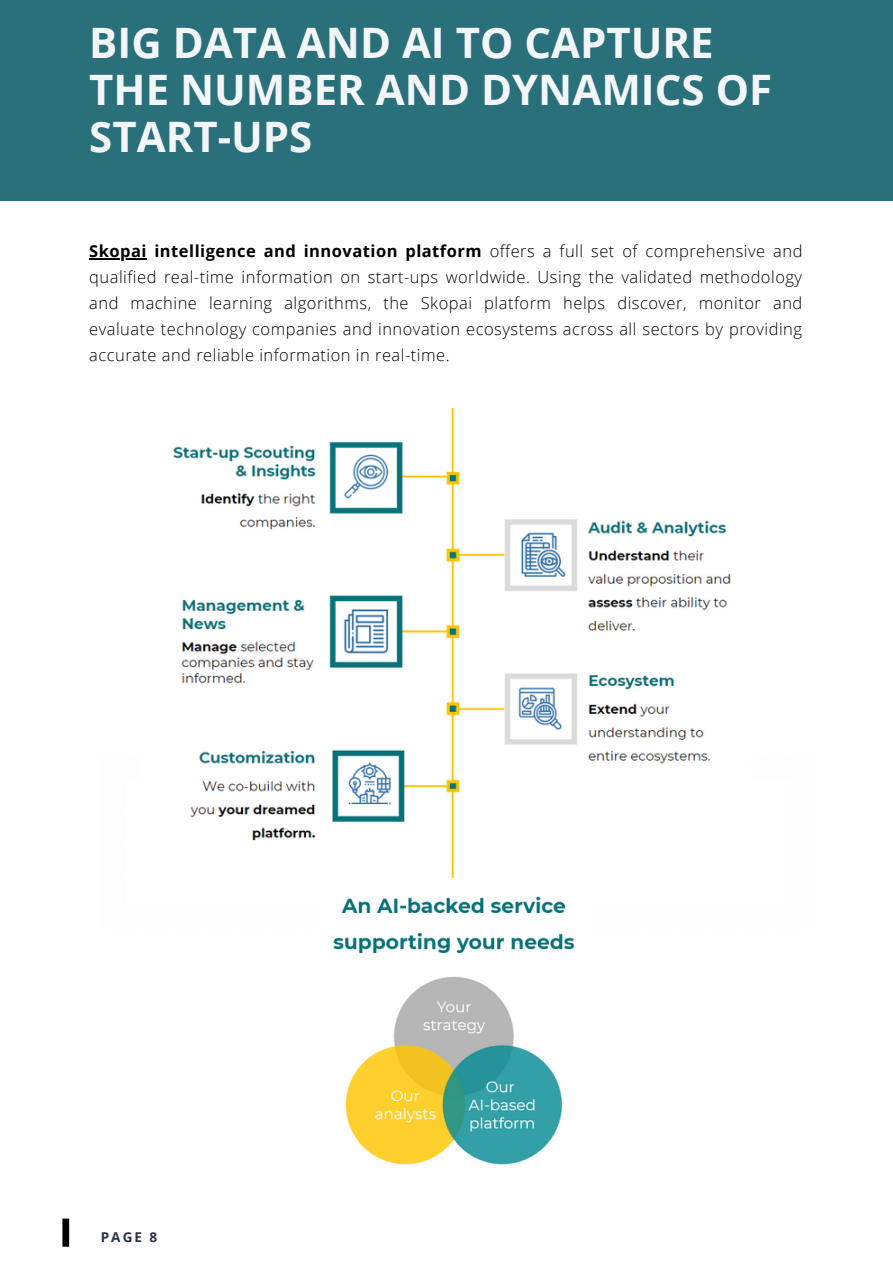
<style>
.page{position:relative;width:893px;height:1264px;background:#fff}
.page>*{position:absolute;margin:0;border:0;box-sizing:border-box;transform-origin:0 0}
.t1{font:700 42px/47.2px "Open Sans";color:#f3f6f9}
.t2{font:300 16.5px/25.8px "Open Sans";letter-spacing:.03em;color:#000;text-align:justify}
.t3{font:700 13.5px "Open Sans";color:#27324a}
.s1{font-weight:700}
</style>
<div class="page">
<div style="left:0;top:0;width:892px;height:200px;background:#29707a"></div>
<div style="left:62px;top:1218px;width:7px;height:28px;background:#000"></div>
<img style="left:333px;top:896px;width:242px;height:269px">
<img style="left:173px;top:408px;width:558px;height:469px">
<hr style="left:89px;top:258px;width:58px;height:2px;background:#000">
<p class="t1" style="left:89px;top:18px;width:684px">BIG DATA AND AI TO CAPTURE<br>THE NUMBER AND DYNAMICS OF<br>START-UPS</p>
<p class="t2" style="left:89px;top:238px;width:714px"><span class="s1">Skopai intelligence and innovation platform</span> offers a full set of comprehensive and qualified real-time information on start-ups worldwide. Using the validated methodology and machine learning algorithms, the Skopai platform helps discover, monitor and evaluate technology companies and innovation ecosystems across all sectors by providing accurate and reliable information in real-time.</p>
<p class="t3" style="left:101px;top:1227px;width:58px">PAGE 8</p>
</div>
